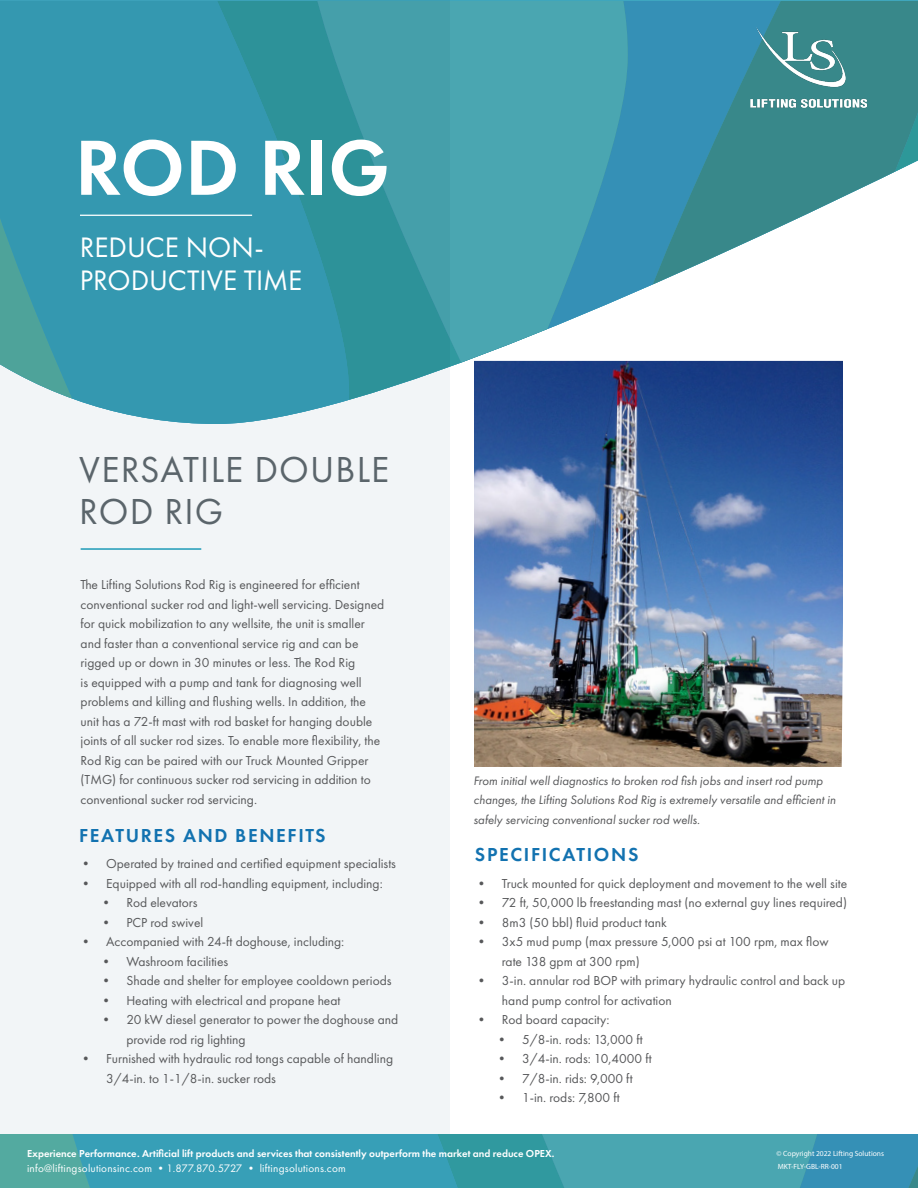
<style>
.page{position:relative;width:918px;height:1188px;background:#fff}
.page>*{position:absolute;margin:0;border:0;box-sizing:border-box;transform-origin:0 0}
.t1{font:600 81px "Futura PT";color:#fff}
.t2{font:37.5px/42px "Futura PT";letter-spacing:.03em;color:#5b656b}
.t3{font:29.25px/33px "Futura PT";color:#fff}
.Product_Description{font:600 19.5px "Futura PT";letter-spacing:.085em;color:#1272b0}
.t4{font:13.5px/19.5px "Futura PT";color:#57585a}
.t5{font:italic 12.75px/19.5px "Futura PT";color:#57585a}
.t6{font:11.25px "Futura PT";letter-spacing:.02em;color:#fff}
.Product_Description-2{font:600 10.5px "Futura PT";color:#fff}
.t7{font:7.5px "Myriad Pro";color:#fff}
</style>
<div class="page">
<div style="left:0;top:0;width:450px;height:1134px;background:#f2f5f7"></div>
<hr style="left:81px;top:548px;width:120px;height:2px;background:#1e9bb8">
<svg style="left:0;top:1134px;width:918px;height:54px;background:#3d9fb0"></svg>
<img style="left:474px;top:424px;width:369px;height:343px">
<svg style="left:0;top:1px;width:303px;height:423px;background:#3b9bb0"></svg>
<svg style="left:628px;top:1px;width:290px;height:423px"></svg>
<svg style="left:303px;top:1px;width:325px;height:423px;background:#4d9fae"></svg>
<img style="left:738px;top:11px;width:131px;height:115px">
<hr style="left:80px;top:215px;width:172px;height:1px;background:#fff">
<p class="t1" style="left:75px;top:117px;width:317px">ROD RIG</p>
<p class="t3" style="left:80px;top:230px;width:224px">REDUCE NON-<br>PRODUCTIVE TIME</p>
<p class="t2" style="left:79px;top:448px;width:311px">VERSATILE DOUBLE<br>ROD RIG</p>
<p class="t4" style="left:81px;top:575px;width:281px">The Lifting Solutions Rod Rig is engineered for efficient</p>
<p class="t4" style="left:81px;top:594px;width:305px">conventional sucker rod and light-well servicing. Designed</p>
<p class="t4" style="left:81px;top:614px;width:286px">for quick mobilization to any wellsite, the unit is smaller</p>
<p class="t4" style="left:81px;top:633px;width:279px">and faster than a conventional service rig and can be</p>
<p class="t4" style="left:81px;top:653px;width:276px">rigged up or down in 30 minutes or less. The Rod Rig</p>
<p class="t4" style="left:81px;top:672px;width:283px">is equipped with a pump and tank for diagnosing well</p>
<p class="t4" style="left:81px;top:692px;width:287px">problems and killing and flushing wells. In addition, the</p>
<p class="t4" style="left:81px;top:711px;width:293px">unit has a 72-ft mast with rod basket for hanging double</p>
<p class="t4" style="left:81px;top:731px;width:301px">joints of all sucker rod sizes. To enable more flexibility, the</p>
<p class="t4" style="left:81px;top:750px;width:289px">Rod Rig can be paired with our Truck Mounted Gripper</p>
<p class="t4" style="left:81px;top:770px;width:292px">(TMG) for continuous sucker rod servicing in addition to</p>
<p class="t4" style="left:81px;top:789px;width:178px">conventional sucker rod servicing.</p>
<p class="Product_Description" style="left:79px;top:824px;width:248px">FEATURES AND BENEFITS</p>
<p class="t4" style="left:79px;top:854px;width:318px">• Operated by trained and certified equipment specialists</p>
<p class="t4" style="left:79px;top:874px;width:305px">• Equipped with all rod-handling equipment, including:</p>
<p class="t4" style="left:99px;top:893px;width:100px">• Rod elevators</p>
<p class="t4" style="left:99px;top:913px;width:105px">• PCP rod swivel</p>
<p class="t4" style="left:79px;top:932px;width:267px">• Accompanied with 24-ft doghouse, including:</p>
<p class="t4" style="left:99px;top:952px;width:130px">• Washroom facilities</p>
<p class="t4" style="left:99px;top:971px;width:294px">• Shade and shelter for employee cooldown periods</p>
<p class="t4" style="left:99px;top:991px;width:242px">• Heating with electrical and propane heat</p>
<p class="t4" style="left:126px;top:1010px;width:273px;text-indent:-27px">• 20 kW diesel generator to power the doghouse and provide rod rig lighting</p>
<p class="t4" style="left:106px;top:1049px;width:289px;text-indent:-27px">• Furnished with hydraulic rod tongs capable of handling<br>3/4-in. to 1-1/8-in. sucker rods</p>
<p class="t5" style="left:473px;top:771px;width:364px">From initial well diagnostics to broken rod fish jobs and insert rod pump changes, the Lifting Solutions Rod Rig is extremely versatile and efficient in safely servicing conventional sucker rod wells.</p>
<p class="Product_Description" style="left:475px;top:843px;width:165px">SPECIFICATIONS</p>
<p class="t4" style="left:475px;top:873px;width:374px">• Truck mounted for quick deployment and movement to the well site</p>
<p class="t4" style="left:475px;top:893px;width:374px">• 72 ft, 50,000 lb freestanding mast (no external guy lines required)</p>
<p class="t4" style="left:475px;top:912px;width:194px">• 8m3 (50 bbl) fluid product tank</p>
<p class="t4" style="left:502px;top:932px;width:328px;text-indent:-27px">• 3x5 mud pump (max pressure 5,000 psi at 100 rpm, max flow rate 138 gpm at 300 rpm)</p>
<p class="t4" style="left:502px;top:971px;width:345px;text-indent:-27px">• 3-in. annular rod BOP with primary hydraulic control and back up hand pump control for activation</p>
<p class="t4" style="left:475px;top:1010px;width:136px">• Rod board capacity:</p>
<p class="t4" style="left:495px;top:1029px;width:149px">• 5/8-in. rods: 13,000 ft</p>
<p class="t4" style="left:495px;top:1049px;width:158px">• 3/4-in. rods: 10,4000 ft</p>
<p class="t4" style="left:495px;top:1068px;width:139px">• 7/8-in. rids: 9,000 ft</p>
<p class="t4" style="left:495px;top:1088px;width:126px">• 1-in. rods: 7,800 ft</p>
<p class="Product_Description-2" style="left:27px;top:1146px;width:529px">Experience Performance. Artificial lift products and services that consistently outperform the market and reduce OPEX.</p>
<p class="t6" style="left:27px;top:1162px;width:320px">info@liftingsolutionsinc.com •1.877.870.5727 • liftingsolutions.com</p>
<p class="t7" style="left:777px;top:1149px;width:109px">© Copyright 2022 Lifting Solutions</p>
<p class="t7" style="left:778px;top:1161px;width:66px">MKT-FLY-GBL-RR-001</p>
</div>
